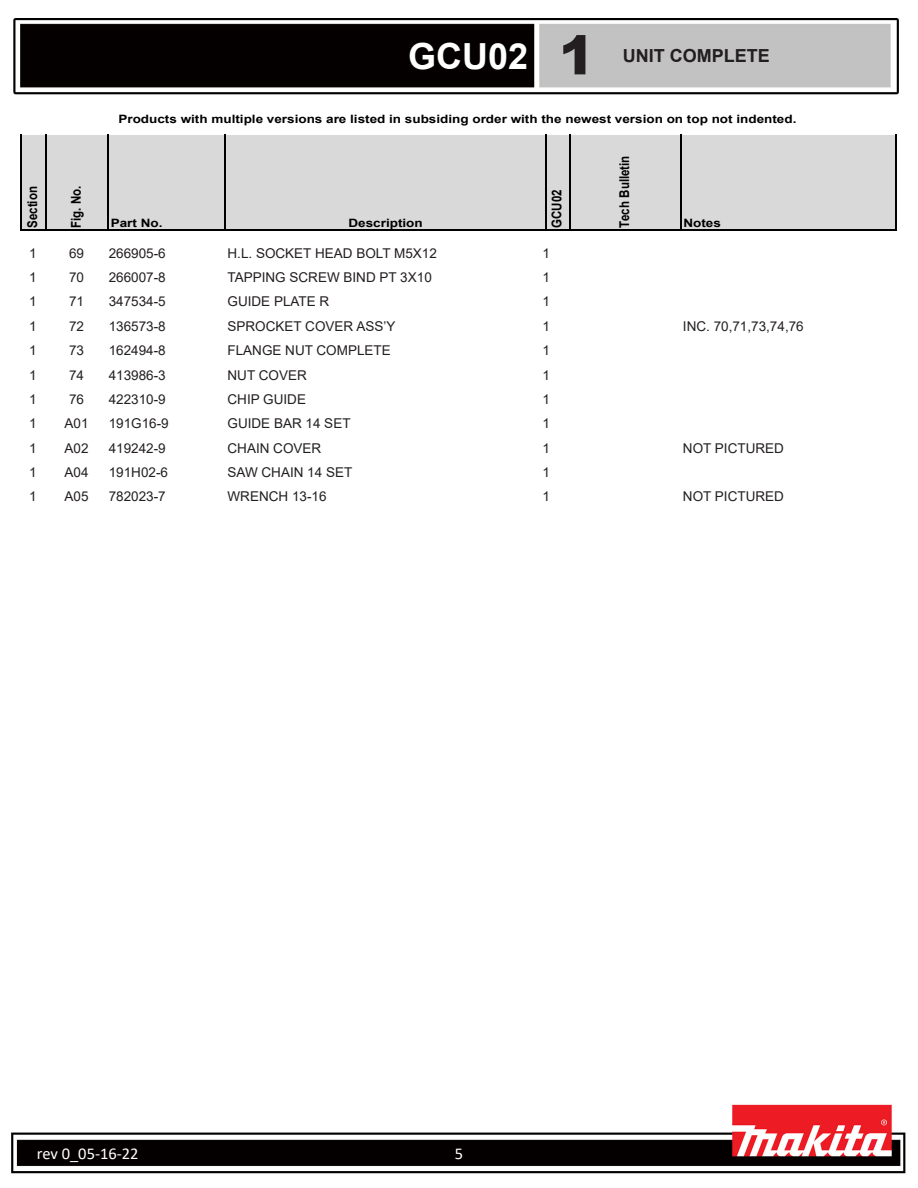
<style>
.page{position:relative;width:918px;height:1188px;background:#fff}
.page>*{position:absolute;margin:0;border:0;box-sizing:border-box;transform-origin:0 0}
.t1{font:700 36px "Arial";color:#fff}
.t2{font:700 18px "Arial";color:#231f20}
.t3{font:16.5px "Calibri";color:#fff}
.Title_Page_foot_note{font:13.5px "Arial";color:#231f20}
.t4{font:700 13.5px "Arial";letter-spacing:.005em;color:#000;scale:.85 1}
.t5{font:700 11.55px "Arial";color:#000;scale:1.17 1}
.s1{font-weight:900;font-size:54px;color:#231f20}
</style>
<div class="page">
<img style="left:11px;top:18px;width:895px;height:1156px">
<div style="left:21px;top:135px;width:875px;height:96px;background:#d9d9d9"></div>
<hr style="left:20px;top:135px;width:1px;height:96px;background:#000">
<hr style="left:46px;top:135px;width:1px;height:96px;background:#000">
<hr style="left:107px;top:135px;width:2px;height:96px;background:#000">
<hr style="left:225px;top:135px;width:1px;height:96px;background:#000">
<hr style="left:545px;top:135px;width:2px;height:96px;background:#000">
<hr style="left:569px;top:135px;width:1px;height:96px;background:#000">
<hr style="left:680px;top:135px;width:2px;height:96px;background:#000">
<hr style="left:895px;top:135px;width:1px;height:96px;background:#000">
<hr style="left:21px;top:230px;width:875px;height:1px;background:#000">
<h1 class="t1" style="left:408px;top:31px;width:188px">GCU02 <span class="s1">1</span></h1>
<h2 class="t2" style="left:623px;top:43px;width:149px">UNIT COMPLETE</h2>
<p class="t4" style="left:23px;top:228px;width:51px;rotate:-90deg">Section</p>
<p class="t4" style="left:67px;top:228px;width:51px;rotate:-90deg">Fig. No.</p>
<p class="t5" style="left:118px;top:111px;width:581px">Products with multiple versions are listed in subsiding order with the newest version on top not indented.</p>
<p class="t5" style="left:111px;top:214px;width:46px">Part No.</p>
<p class="t5" style="left:349px;top:214px;width:65px">Description</p>
<p class="t4" style="left:547px;top:228px;width:47px;rotate:-90deg">GCU02</p>
<p class="t4" style="left:615px;top:228px;width:87px;rotate:-90deg">Tech Bulletin</p>
<p class="t5" style="left:683px;top:214px;width:34px">Notes</p>
<p class="Title_Page_foot_note" style="left:29px;top:244px;width:9px">1</p>
<p class="Title_Page_foot_note" style="left:69px;top:244px;width:17px">69</p>
<p class="Title_Page_foot_note" style="left:109px;top:244px;width:59px">266905-6</p>
<p class="Title_Page_foot_note" style="left:228px;top:244px;width:211px">H.L. SOCKET HEAD BOLT M5X12</p>
<p class="Title_Page_foot_note" style="left:543px;top:244px;width:9px">1</p>
<p class="Title_Page_foot_note" style="left:29px;top:268px;width:9px">1</p>
<p class="Title_Page_foot_note" style="left:69px;top:268px;width:17px">70</p>
<p class="Title_Page_foot_note" style="left:109px;top:268px;width:59px">266007-8</p>
<p class="Title_Page_foot_note" style="left:228px;top:268px;width:206px">TAPPING SCREW BIND PT 3X10</p>
<p class="Title_Page_foot_note" style="left:543px;top:268px;width:9px">1</p>
<p class="Title_Page_foot_note" style="left:29px;top:292px;width:9px">1</p>
<p class="Title_Page_foot_note" style="left:69px;top:292px;width:17px">71</p>
<p class="Title_Page_foot_note" style="left:109px;top:292px;width:59px">347534-5</p>
<p class="Title_Page_foot_note" style="left:228px;top:292px;width:103px">GUIDE PLATE R</p>
<p class="Title_Page_foot_note" style="left:543px;top:292px;width:9px">1</p>
<p class="Title_Page_foot_note" style="left:29px;top:317px;width:9px">1</p>
<p class="Title_Page_foot_note" style="left:69px;top:317px;width:17px">72</p>
<p class="Title_Page_foot_note" style="left:109px;top:317px;width:59px">136573-8</p>
<p class="Title_Page_foot_note" style="left:228px;top:317px;width:169px">SPROCKET COVER ASS’Y</p>
<p class="Title_Page_foot_note" style="left:543px;top:317px;width:9px">1</p>
<p class="Title_Page_foot_note" style="left:683px;top:317px;width:122px">INC. 70,71,73,74,76</p>
<p class="Title_Page_foot_note" style="left:29px;top:341px;width:9px">1</p>
<p class="Title_Page_foot_note" style="left:69px;top:341px;width:17px">73</p>
<p class="Title_Page_foot_note" style="left:109px;top:341px;width:59px">162494-8</p>
<p class="Title_Page_foot_note" style="left:228px;top:341px;width:165px">FLANGE NUT COMPLETE</p>
<p class="Title_Page_foot_note" style="left:543px;top:341px;width:9px">1</p>
<p class="Title_Page_foot_note" style="left:29px;top:365px;width:9px">1</p>
<p class="Title_Page_foot_note" style="left:69px;top:365px;width:17px">74</p>
<p class="Title_Page_foot_note" style="left:109px;top:365px;width:59px">413986-3</p>
<p class="Title_Page_foot_note" style="left:228px;top:365px;width:81px">NUT COVER</p>
<p class="Title_Page_foot_note" style="left:543px;top:365px;width:9px">1</p>
<p class="Title_Page_foot_note" style="left:29px;top:390px;width:9px">1</p>
<p class="Title_Page_foot_note" style="left:69px;top:390px;width:17px">76</p>
<p class="Title_Page_foot_note" style="left:109px;top:390px;width:59px">422310-9</p>
<p class="Title_Page_foot_note" style="left:228px;top:390px;width:80px">CHIP GUIDE</p>
<p class="Title_Page_foot_note" style="left:543px;top:390px;width:9px">1</p>
<p class="Title_Page_foot_note" style="left:29px;top:414px;width:9px">1</p>
<p class="Title_Page_foot_note" style="left:65px;top:414px;width:26px">A01</p>
<p class="Title_Page_foot_note" style="left:109px;top:414px;width:62px">191G16-9</p>
<p class="Title_Page_foot_note" style="left:228px;top:414px;width:125px">GUIDE BAR 14 SET</p>
<p class="Title_Page_foot_note" style="left:543px;top:414px;width:9px">1</p>
<p class="Title_Page_foot_note" style="left:29px;top:439px;width:9px">1</p>
<p class="Title_Page_foot_note" style="left:65px;top:439px;width:26px">A02</p>
<p class="Title_Page_foot_note" style="left:109px;top:439px;width:59px">419242-9</p>
<p class="Title_Page_foot_note" style="left:228px;top:439px;width:95px">CHAIN COVER</p>
<p class="Title_Page_foot_note" style="left:543px;top:439px;width:9px">1</p>
<p class="Title_Page_foot_note" style="left:683px;top:439px;width:103px">NOT PICTURED</p>
<p class="Title_Page_foot_note" style="left:29px;top:463px;width:9px">1</p>
<p class="Title_Page_foot_note" style="left:65px;top:463px;width:26px">A04</p>
<p class="Title_Page_foot_note" style="left:109px;top:463px;width:61px">191H02-6</p>
<p class="Title_Page_foot_note" style="left:228px;top:463px;width:126px">SAW CHAIN 14 SET</p>
<p class="Title_Page_foot_note" style="left:543px;top:463px;width:9px">1</p>
<p class="Title_Page_foot_note" style="left:29px;top:487px;width:9px">1</p>
<p class="Title_Page_foot_note" style="left:65px;top:487px;width:26px">A05</p>
<p class="Title_Page_foot_note" style="left:109px;top:487px;width:59px">782023-7</p>
<p class="Title_Page_foot_note" style="left:228px;top:487px;width:101px">WRENCH 13-16</p>
<p class="Title_Page_foot_note" style="left:543px;top:487px;width:9px">1</p>
<p class="Title_Page_foot_note" style="left:683px;top:487px;width:103px">NOT PICTURED</p>
<p class="t3" style="left:37px;top:1142px;width:103px">rev 0_05-16-22</p>
<p class="t3" style="left:455px;top:1142px;width:10px">5</p>
</div>
